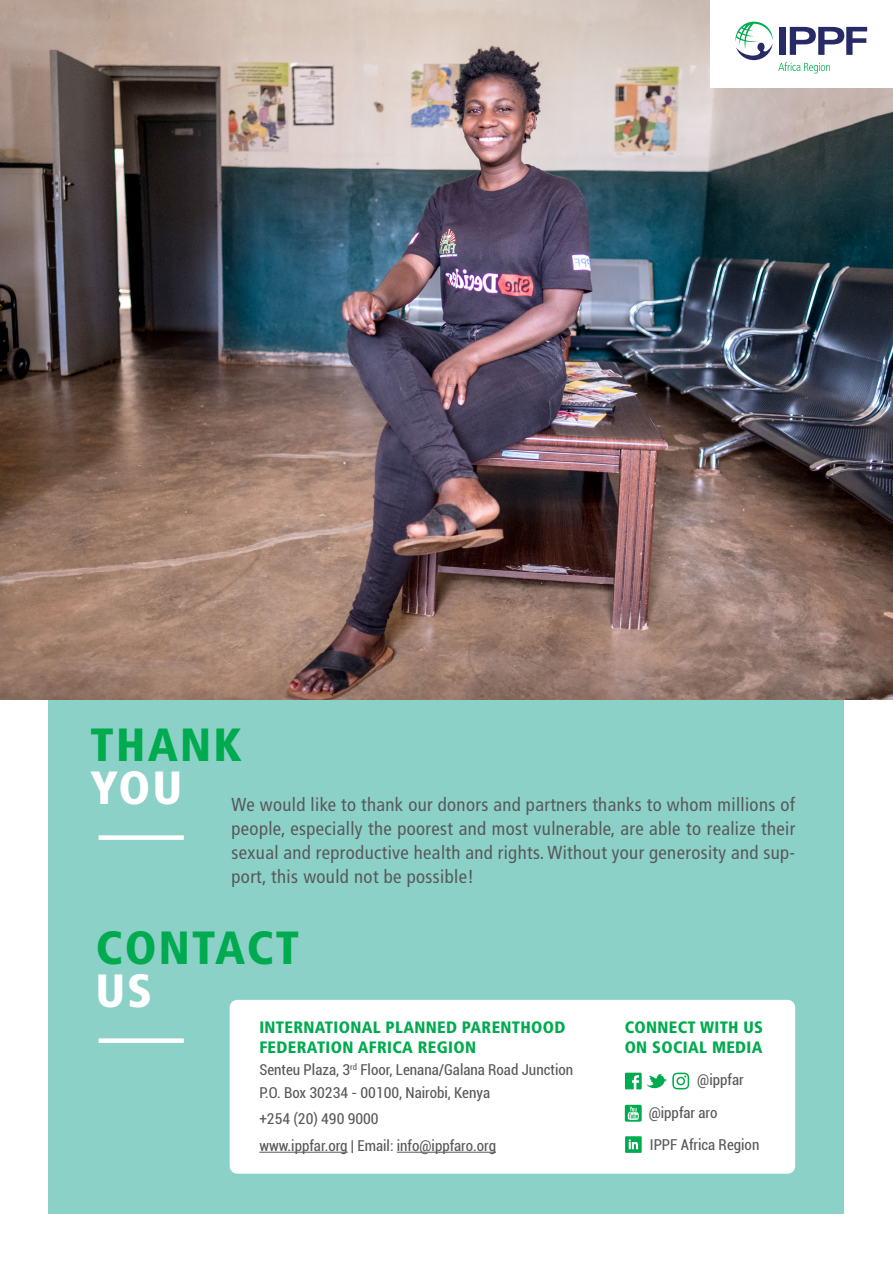
<style>
.page{position:relative;width:893px;height:1263px;background:#fff}
.page>*{position:absolute;margin:0;border:0;box-sizing:border-box;transform-origin:0 0}
.t1{font:900 condensed 46.5px "Frutiger";letter-spacing:.05em;color:#00aa4f}
.t2{font:900 condensed 46.5px "Frutiger";color:#fff}
.t3{font:condensed 18.75px/24px "Frutiger";letter-spacing:.02em;color:#58595b;text-align:justify}
.t4{font:900 condensed 16.5px/19.8px "Frutiger";letter-spacing:.02em;color:#00aa4f}
.t5{font:condensed 15px/32.5px "Roboto";color:#58595b}
</style>
<div class="page">
<div style="left:49px;top:531px;width:795px;height:683px;background:#8cd1c8"></div>
<div style="left:230px;top:1000px;width:565px;height:174px;background:#fff"></div>
<img style="left:0;top:0;width:893px;height:699px">
<div style="left:710px;top:0;width:183px;height:88px;background:#fff"></div>
<svg style="left:735px;top:21px;width:132px;height:52px"></svg>
<hr style="left:259px;top:1152px;width:89px;height:1px;background:#58595b">
<hr style="left:397px;top:1152px;width:99px;height:1px;background:#58595b">
<svg style="left:625px;top:1072px;width:64px;height:17px"></svg>
<svg style="left:625px;top:1136px;width:17px;height:17px"></svg>
<svg style="left:625px;top:1105px;width:17px;height:17px"></svg>
<div style="left:99px;top:835px;width:85px;height:5px;background:#fff"></div>
<div style="left:99px;top:1038px;width:85px;height:5px;background:#fff"></div>
<h1 class="t1" style="left:90px;top:717px;width:153px">THANK</h1>
<h1 class="t2" style="left:90px;top:760px;width:31px">YOU</h1>
<p class="t3" style="left:232px;top:793px;width:565px">We would like to thank our donors and partners thanks to whom millions of people, especially the poorest and most vulnerable, are able to realize their sexual and reproductive health and rights. Without your generosity and sup&shy;port, this would not be possible!</p>
<h1 class="t1" style="left:96px;top:920px;width:177px">CONTACT</h1>
<h1 class="t2" style="left:96px;top:963px;width:27px">US</h1>
<p class="t4" style="left:259px;top:1017px;width:308px">INTERNATIONAL PLANNED PARENTHOOD<br>FEDERATION AFRICA REGION</p>
<p class="t5" style="left:259px;top:1058px;width:315px;line-height:22.5px">Senteu Plaza, 3<sup>rd</sup> Floor, Lenana/Galana Road Junction<br>P.O. Box 30234 - 00100, Nairobi, Kenya</p>
<p class="t5" style="left:259px;top:1105px;width:238px;line-height:26.7px">+254 (20) 490 9000<br>www.ippfar.org | Email: info@ippfaro.org</p>
<p class="t4" style="left:625px;top:1017px;width:140px">CONNECT WITH US<br>ON SOCIAL MEDIA</p>
<p class="t5" style="left:649px;top:1063px;width:112px;text-indent:49px">@ippfar @ippfar aro<br>IPPF Africa Region</p>
</div>
